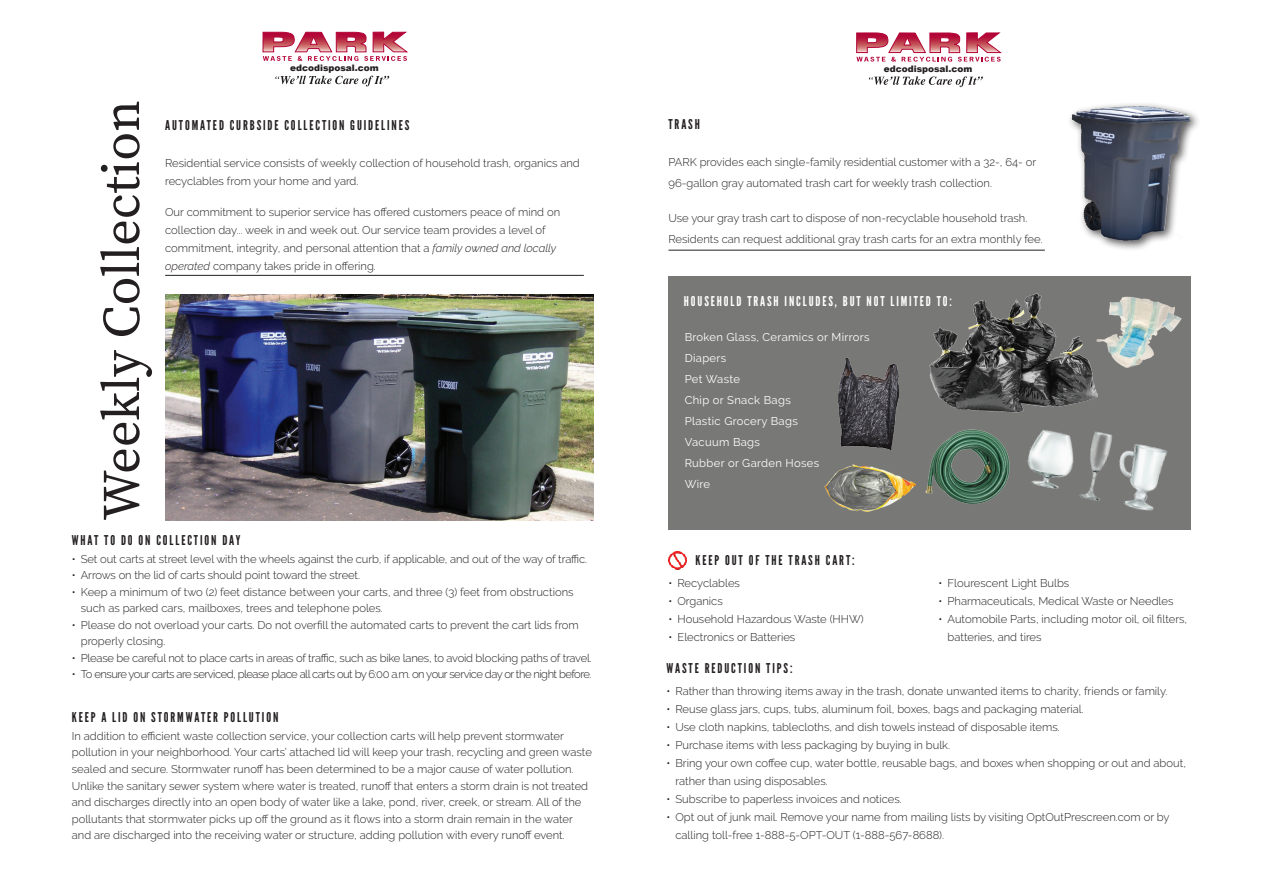
<style>
.page{position:relative;width:1263px;height:893px;background:#fff}
.page>*{position:absolute;margin:0;border:0;box-sizing:border-box;transform-origin:0 0}
.t1{font:52.5px "Source Serif Pro";color:#231f20}
.t2{font:13.5px "League Gothic";letter-spacing:.14em;color:#231f20}
.t3{font:13.5px "League Gothic";letter-spacing:.14em;color:#fff}
.t4{font:300 11.25px/16.5px "Raleway";color:#231f20}
.t5{font:11.25px/21px "Raleway";letter-spacing:.03em;color:#fff}
.t6{font:300 11.25px "Raleway";letter-spacing:-.045em;color:#231f20}
.t7{font:300 11.25px "Raleway";letter-spacing:-.02em;color:#231f20}
.t8{font:900 9px "Arial";color:#231f20}
.s1{font-style:italic}
</style>
<div class="page">
<hr style="left:165px;top:275px;width:419px;height:1px;background:#231f20">
<img style="left:165px;top:295px;width:429px;height:226px">
<svg style="left:275px;top:76px;width:114px;height:10px"></svg>
<svg style="left:262px;top:31px;width:146px;height:30px"></svg>
<svg style="left:869px;top:76px;width:114px;height:11px"></svg>
<svg style="left:856px;top:32px;width:146px;height:30px"></svg>
<hr style="left:668px;top:250px;width:377px;height:1px;background:#231f20">
<div style="left:668px;top:276px;width:522px;height:254px;background:#787877"></div>
<img style="left:1027px;top:429px;width:141px;height:82px">
<img style="left:1098px;top:296px;width:84px;height:72px">
<img style="left:925px;top:429px;width:85px;height:75px">
<div style="left:1067px;top:101px;width:134px;height:150px;background:#231f20;opacity:.75"></div>
<img style="left:1070px;top:106px;width:120px;height:135px">
<img style="left:668px;top:551px;width:18px;height:18px">
<img style="left:929px;top:293px;width:169px;height:119px">
<img style="left:825px;top:465px;width:90px;height:46px">
<img style="left:838px;top:358px;width:61px;height:92px">
<h1 class="t1" style="left:86px;top:521px;width:422px;rotate:-90deg">Weekly Collection</h1>
<p class="t8" style="left:290px;top:61px;width:90px">edcodisposal.com</p>
<p class="t8" style="left:884px;top:62px;width:90px">edcodisposal.com</p>
<p class="t2" style="left:165px;top:117px;width:246px">AUTOMATED CURBSIDE COLLECTION GUIDELINES</p>
<p class="t4" style="left:165px;top:154px;width:416px;line-height:18px">Residential service consists of weekly collection of household trash, organics and recyclables from your home and yard.</p>
<p class="t4" style="left:165px;top:203px;width:396px;line-height:18px">Our commitment to superior service has offered customers peace of mind on collection day... week in and week out. Our service team provides a level of commitment, integrity, and personal attention that a <span class="s1">family owned and locally operated</span> company takes pride in offering.</p>
<p class="t2" style="left:668px;top:116px;width:33px">TRASH</p>
<p class="t4" style="left:668px;top:152px;width:369px;line-height:21px">PARK provides each single-family residential customer with a 32-, 64- or<br>96-gallon gray automated trash cart for weekly trash collection.</p>
<p class="t4" style="left:668px;top:207px;width:376px;line-height:21px">Use your gray trash cart to dispose of non-recyclable household trash.<br>Residents can request additional gray trash carts for an extra monthly fee.</p>
<p class="t3" style="left:684px;top:293px;width:270px">HOUSEHOLD TRASH INCLUDES, BUT NOT LIMITED TO:</p>
<p class="t5" style="left:685px;top:326px;width:186px">Broken Glass, Ceramics or Mirrors<br>Diapers<br>Pet Waste<br>Chip or Snack Bags<br>Plastic Grocery Bags<br>Vacuum Bags<br>Rubber or Garden Hoses<br>Wire</p>
<p class="t2" style="left:72px;top:532px;width:170px">WHAT TO DO ON COLLECTION DAY</p>
<p class="t4" style="left:72px;top:550px;width:517px">• Set out carts at street level with the wheels against the curb, if applicable, and out of the way of traffic.</p>
<p class="t4" style="left:72px;top:567px;width:290px">• Arrows on the lid of carts should point toward the street.</p>
<p class="t4" style="left:81px;top:583px;width:494px;text-indent:-9px">• Keep a minimum of two (2) feet distance between your carts, and three (3) feet from obstructions such as parked cars, mailboxes, trees and telephone poles.</p>
<p class="t4" style="left:81px;top:616px;width:500px;text-indent:-9px">• Please do not overload your carts. Do not overfill the automated carts to prevent the cart lids from properly closing.</p>
<p class="t7" style="left:72px;top:651px;width:521px">• Please be careful not to place carts in areas of traffic, such as bike lanes, to avoid blocking paths of travel.</p>
<p class="t6" style="left:72px;top:667px;width:521px">• To ensure your carts are serviced, please place all carts out by 6:00 a.m. on your service day or the night before.</p>
<p class="t2" style="left:72px;top:709px;width:208px">KEEP A LID ON STORMWATER POLLUTION</p>
<p class="t4" style="left:72px;top:728px;width:522px">In addition to efficient waste collection service, your collection carts will help prevent stormwater pollution in your neighborhood. Your carts’ attached lid will keep your trash, recycling and green waste sealed and secure. Stormwater runoff has been determined to be a major cause of water pollution.<br>Unlike the sanitary sewer system where water is treated, runoff that enters a storm drain is not treated and discharges directly into an open body of water like a lake, pond, river, creek, or stream. All of the pollutants that stormwater picks up off the ground as it flows into a storm drain remain in the water and are discharged into the receiving water or structure, adding pollution with every runoff event.</p>
<p class="t2" style="left:695px;top:552px;width:161px">KEEP OUT OF THE TRASH CART:</p>
<p class="t4" style="left:668px;top:575px;width:73px">• Recyclables</p>
<p class="t4" style="left:668px;top:593px;width:56px">• Organics</p>
<p class="t4" style="left:668px;top:611px;width:197px">• Household Hazardous Waste (HHW)</p>
<p class="t4" style="left:668px;top:629px;width:128px">• Electronics or Batteries</p>
<p class="t2" style="left:666px;top:660px;width:127px">WASTE REDUCTION TIPS:</p>
<p class="t4" style="left:938px;top:575px;width:132px">• Flourescent Light Bulbs</p>
<p class="t4" style="left:938px;top:593px;width:236px">• Pharmaceuticals, Medical Waste or Needles</p>
<p class="t4" style="left:947px;top:610px;width:241px;line-height:18px;text-indent:-9px">• Automobile Parts, including motor oil, oil filters, batteries, and tires</p>
<p class="t4" style="left:666px;top:682px;width:503px">• Rather than throwing items away in the trash, donate unwanted items to charity, friends or family.</p>
<p class="t4" style="left:666px;top:700px;width:419px">• Reuse glass jars, cups, tubs, aluminum foil, boxes, bags and packaging material.</p>
<p class="t4" style="left:666px;top:718px;width:395px">• Use cloth napkins, tablecloths, and dish towels instead of disposable items.</p>
<p class="t4" style="left:666px;top:736px;width:285px">• Purchase items with less packaging by buying in bulk.</p>
<p class="t4" style="left:675px;top:754px;width:512px;line-height:18px;text-indent:-9px">• Bring your own coffee cup, water bottle, reusable bags, and boxes when shopping or out and about, rather than using disposables.</p>
<p class="t4" style="left:666px;top:790px;width:237px">• Subscribe to paperless invoices and notices.</p>
<p class="t4" style="left:675px;top:808px;width:496px;line-height:18px;text-indent:-9px">• Opt out of junk mail. Remove your name from mailing lists by visiting OptOutPrescreen.com or by calling toll-free 1-888-5-OPT-OUT (1-888-567-8688).</p>
</div>
